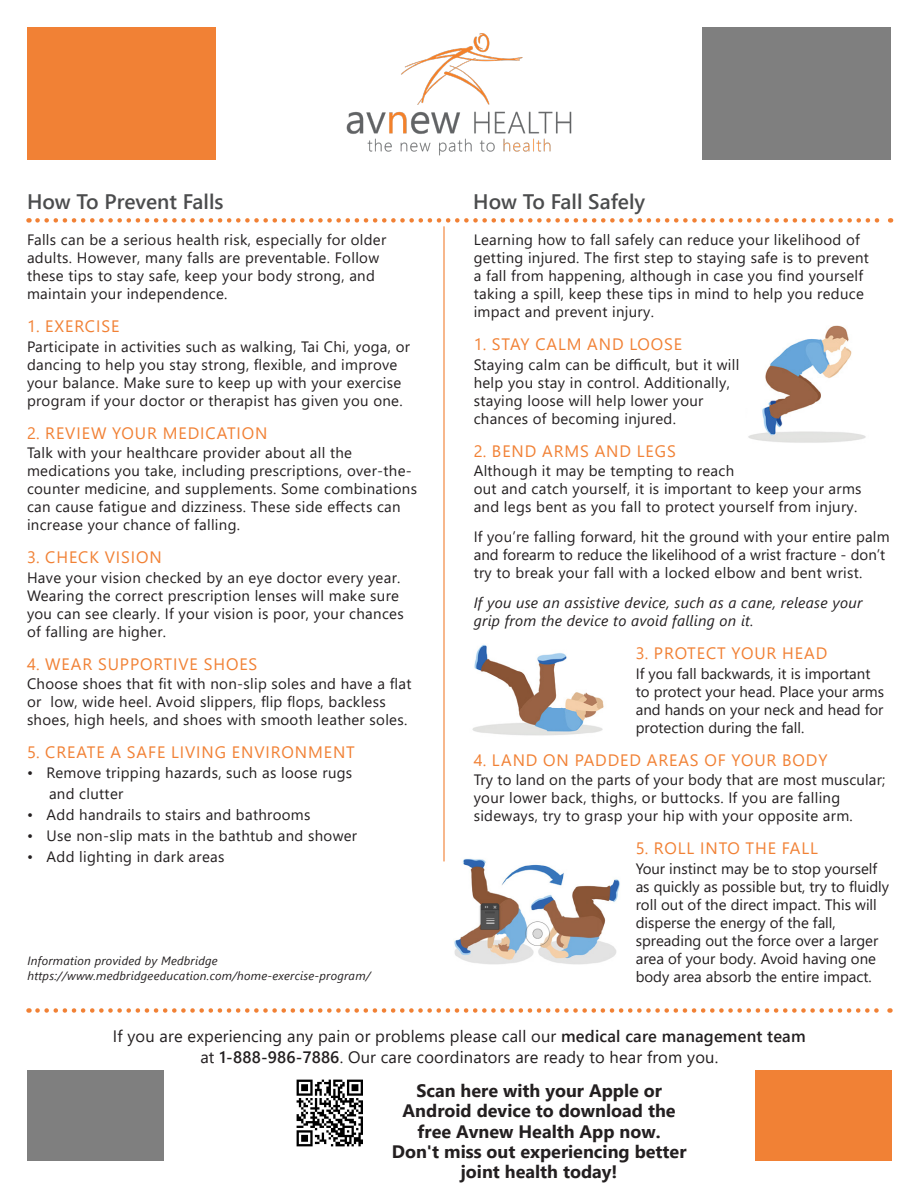
<style>
.page{position:relative;width:918px;height:1188px;background:#fff}
.page>*{position:absolute;margin:0;border:0;box-sizing:border-box;transform-origin:0 0}
.t1{font:600 21px "Segoe UI";color:#4b4c4d}
.t2{font:700 18px/20.2px "Segoe UI";color:#231f20;text-align:center}
.t3{font:16.5px "Segoe UI";letter-spacing:.055em;color:#f18135}
.t4{font:16.5px "Segoe UI";letter-spacing:.01em;color:#231f20}
.t5{font:15px/18px "Segoe UI";letter-spacing:.02em;color:#231f20}
.t6{font:15px/18px "Segoe UI";color:#231f20}
.t7{font:italic 15px "Segoe UI";letter-spacing:.02em;color:#231f20}
.t8{font:italic 12px "Segoe UI";letter-spacing:.02em;color:#231f20}
.s1{font-weight:600}
</style>
<div class="page">
<div style="left:27px;top:27px;width:189px;height:133px;background:#f18135"></div>
<div style="left:702px;top:27px;width:189px;height:133px;background:#7f7f7f"></div>
<img style="left:346px;top:33px;width:226px;height:123px">
<svg style="left:37px;top:218px;width:854px;height:5px"></svg>
<svg style="left:37px;top:1008px;width:854px;height:5px"></svg>
<div style="left:28px;top:1071px;width:136px;height:90px;background:#7f7f7f"></div>
<div style="left:756px;top:1071px;width:136px;height:90px;background:#f18135"></div>
<img style="left:748px;top:325px;width:118px;height:118px">
<img style="left:472px;top:644px;width:132px;height:92px">
<img style="left:454px;top:858px;width:166px;height:107px">
<hr style="left:443px;top:226px;width:2px;height:635px;background:#f18135">
<img style="left:296px;top:1079px;width:67px;height:68px">
<p class="t1" style="left:27px;top:181px;width:198px">How To Prevent Falls</p>
<p class="t1" style="left:473px;top:182px;width:173px">How To Fall Safely</p>
<p class="t5" style="left:27px;top:230px;width:361px">Falls can be a serious health risk, especially for older</p>
<p class="t5" style="left:27px;top:248px;width:354px">adults. However, many falls are preventable. Follow</p>
<p class="t5" style="left:27px;top:266px;width:349px">these tips to stay safe, keep your body strong, and</p>
<p class="t5" style="left:27px;top:284px;width:202px">maintain your independence.</p>
<p class="t3" style="left:27px;top:311px;width:94px">1. EXERCISE</p>
<p class="t5" style="left:27px;top:336px;width:385px">Participate in activities such as walking, Tai Chi, yoga, or dancing to help you stay strong, flexible, and improve</p>
<p class="t5" style="left:27px;top:372px;width:377px">your balance. Make sure to keep up with your exercise program if your doctor or therapist has given you one.</p>
<p class="t3" style="left:27px;top:417px;width:242px">2. REVIEW YOUR MEDICATION</p>
<p class="t5" style="left:27px;top:443px;width:327px">Talk with your healthcare provider about all the</p>
<p class="t5" style="left:27px;top:461px;width:392px">medications you take, including prescriptions, over-the&shy;counter medicine, and supplements. Some combinations can cause fatigue and dizziness. These side effects can increase your chance of falling.</p>
<p class="t3" style="left:27px;top:542px;width:136px">3. CHECK VISION</p>
<p class="t5" style="left:27px;top:567px;width:375px">Have your vision checked by an eye doctor every year.<br>Wearing the correct prescription lenses will make sure</p>
<p class="t5" style="left:27px;top:603px;width:378px">you can see clearly. If your vision is poor, your chances</p>
<p class="t5" style="left:27px;top:621px;width:141px">of falling are higher.</p>
<p class="t3" style="left:27px;top:648px;width:232px">4. WEAR SUPPORTIVE SHOES</p>
<p class="t5" style="left:27px;top:674px;width:386px">Choose shoes that fit with non-slip soles and have a flat or low, wide heel. Avoid slippers, flip flops, backless shoes, high heels, and shoes with smooth leather soles.</p>
<p class="t3" style="left:27px;top:737px;width:329px">5. CREATE A SAFE LIVING ENVIRONMENT</p>
<p class="t5" style="left:27px;top:762px;width:327px">• Remove tripping hazards, such as loose rugs</p>
<p class="t5" style="left:49px;top:783px;width:76px">and clutter</p>
<p class="t5" style="left:27px;top:804px;width:285px">• Add handrails to stairs and bathrooms</p>
<p class="t5" style="left:27px;top:825px;width:332px">• Use non-slip mats in the bathtub and shower</p>
<p class="t5" style="left:27px;top:846px;width:199px">• Add lighting in dark areas</p>
<p class="t8" style="left:27px;top:950px;width:192px">Information provided by Medbridge</p>
<p class="t8" style="left:27px;top:964px;width:345px">https://www.medbridgeeducation.com/home-exercise-program/</p>
<p class="t5" style="left:474px;top:230px;width:397px">Learning how to fall safely can reduce your likelihood of getting injured. The first step to staying safe is to prevent</p>
<p class="t5" style="left:474px;top:266px;width:392px;text-align:justify">a fall from happening, although in case you find yourself taking a spill, keep these tips in mind to help you reduce impact and prevent injury.</p>
<p class="t3" style="left:474px;top:329px;width:210px">1. STAY CALM AND LOOSE</p>
<p class="t5" style="left:474px;top:354px;width:267px">Staying calm can be difficult, but it will</p>
<p class="t5" style="left:474px;top:372px;width:258px">help you stay in control. Additionally,</p>
<p class="t5" style="left:474px;top:390px;width:231px">staying loose will help lower your</p>
<p class="t5" style="left:474px;top:408px;width:204px">chances of becoming injured.</p>
<p class="t3" style="left:474px;top:435px;width:204px">2. BEND ARMS AND LEGS</p>
<p class="t5" style="left:474px;top:461px;width:262px">Although it may be tempting to reach</p>
<p class="t5" style="left:474px;top:479px;width:389px">out and catch yourself, it is important to keep your arms</p>
<p class="t5" style="left:474px;top:497px;width:385px">and legs bent as you fall to protect yourself from injury.</p>
<p class="t5" style="left:474px;top:527px;width:418px">If you’re falling forward, hit the ground with your entire palm and forearm to reduce the likelihood of a wrist fracture - don’t try to break your fall with a locked elbow and bent wrist.</p>
<p class="t7" style="left:474px;top:589px;width:390px">If you use an assistive device, such as a cane, release your</p>
<p class="t7" style="left:474px;top:607px;width:281px">grip from the device to avoid falling on it.</p>
<p class="t3" style="left:636px;top:638px;width:193px">3. PROTECT YOUR HEAD</p>
<p class="t6" style="left:636px;top:663px;width:236px">If you fall backwards, it is important</p>
<p class="t5" style="left:636px;top:681px;width:250px;text-align:justify">to protect your head. Place your arms and hands on your neck and head for protection during the fall.</p>
<p class="t3" style="left:474px;top:744px;width:355px">4. LAND ON PADDED AREAS OF YOUR BODY</p>
<p class="t5" style="left:474px;top:770px;width:413px">Try to land on the parts of your body that are most muscular; your lower back, thighs, or buttocks. If you are falling sideways, try to grasp your hip with your opposite arm.</p>
<p class="t3" style="left:636px;top:833px;width:184px">5. ROLL INTO THE FALL</p>
<p class="t6" style="left:636px;top:858px;width:255px">Your instinct may be to stop yourself as quickly as possible but, try to fluidly roll out of the direct impact. This will disperse the energy of the fall,</p>
<p class="t6" style="left:636px;top:930px;width:244px">spreading out the force over a larger area of your body. Avoid having one body area absorb the entire impact.</p>
<p class="t4" style="left:113px;top:1021px;width:694px">If you are experiencing any pain or problems please call our <span class="s1">medical care management team</span></p>
<p class="t4" style="left:200px;top:1042px;width:519px">at <span class="s1">1-888-986-7886</span>. Our care coordinators are ready to hear from you.</p>
<p class="t2" style="left:392px;top:1079px;width:296px">Scan here with your Apple or<br>Android device to download the free Avnew Health App now.<br>Don't miss out experiencing better joint health today!</p>
</div>
